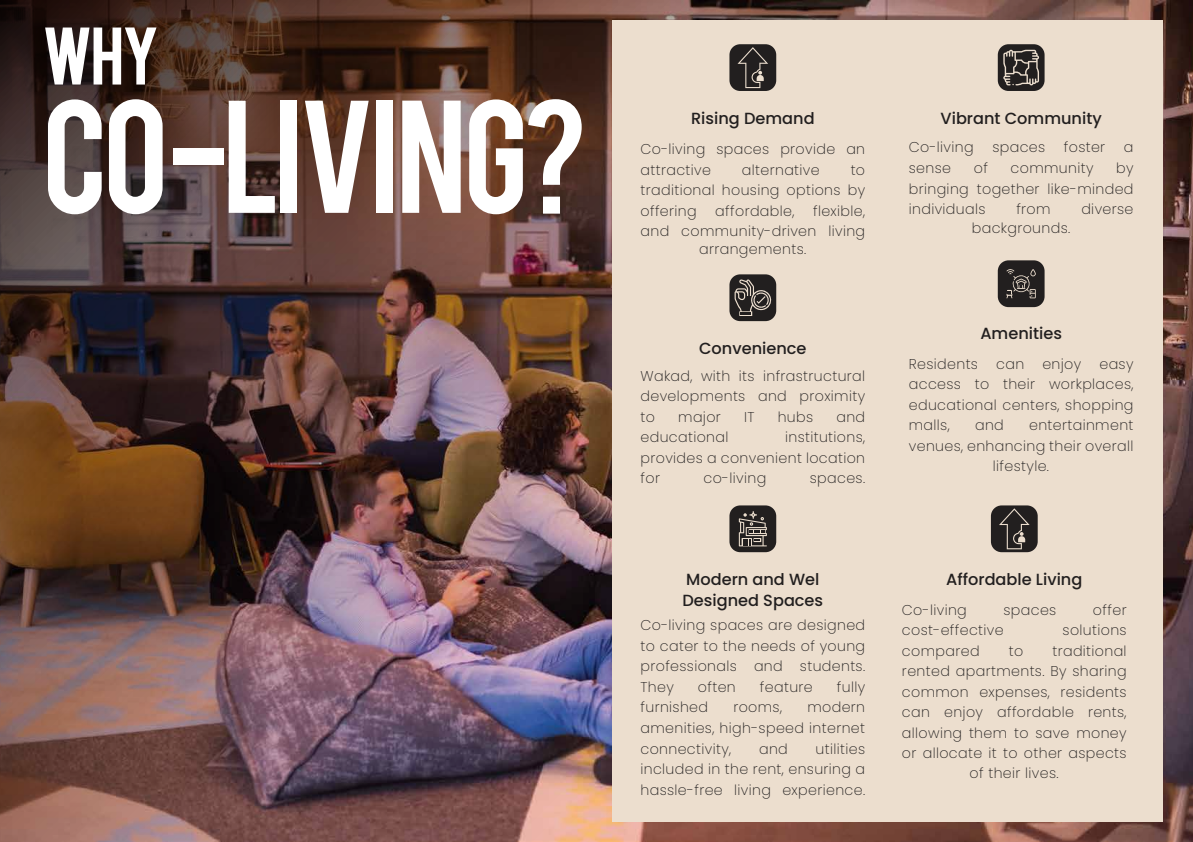
<style>
.page{position:relative;width:1193px;height:842px;background:#fff}
.page>*{position:absolute;margin:0;border:0;box-sizing:border-box;transform-origin:0 0}
.t1{font:126px "Bebas";letter-spacing:-.03em;color:#fff}
.t2{font:64.1px "Bebas";color:#fff}
.t3{font:500 16.1px/20.7px "Poppins";color:#221f1f}
.t4{font:200 14.2px/20.5px "Poppins";letter-spacing:.025em;color:#221f1f;text-align:justify}
</style>
<div class="page">
<img style="left:0;top:0;width:1192px;height:842px">
<div style="left:611px;top:20px;width:550px;height:802px;background:#ecdece"></div>
<svg style="left:729px;top:44px;width:47px;height:47px;background:#3e3a38"></svg>
<svg style="left:729px;top:274px;width:47px;height:47px;background:#4a4541"></svg>
<svg style="left:729px;top:505px;width:47px;height:47px;background:#4a4541"></svg>
<svg style="left:997px;top:44px;width:47px;height:47px;background:#4f4a46"></svg>
<svg style="left:997px;top:260px;width:47px;height:47px;background:#3d3937"></svg>
<svg style="left:990px;top:505px;width:47px;height:47px;background:#403c39"></svg>
<h2 class="t2" style="left:42px;top:9px;width:119px">Why</h2>
<h1 class="t1" style="left:42px;top:65px;width:546px">CO -LIVING?</h1>
<p class="t3" style="left:691px;top:108px;width:125px">Rising Demand</p>
<p class="t4" style="left:640px;top:139px;width:226px">Co-living spaces provide an attractive</p>
<p class="t4" style="left:741px;top:159px;width:79px">alternative</p>
<p class="t4" style="left:640px;top:159px;width:226px;text-indent:210px">to traditional housing options by offering</p>
<p class="t4" style="left:640px;top:200px;width:226px;text-align:right">flexible,<br>and community-driven living</p>
<p class="t4" style="left:699px;top:239px;width:109px">arrangements.</p>
<p class="t4" style="left:715px;top:200px;width:81px">affordable,</p>
<p class="t3" style="left:699px;top:338px;width:109px">Convenience</p>
<p class="t4" style="left:640px;top:366px;width:226px">Wakad, with its infrastructural developments and proximity to</p>
<p class="t4" style="left:678px;top:407px;width:44px">major</p>
<p class="t4" style="left:744px;top:407px;width:12px">IT</p>
<p class="t4" style="left:777px;top:407px;width:37px">hubs</p>
<p class="t4" style="left:836px;top:407px;width:30px">and</p>
<p class="t4" style="left:640px;top:427px;width:89px">educational</p>
<p class="t4" style="left:640px;top:427px;width:226px;text-indent:144px">institutions, provides a convenient location for</p>
<p class="t4" style="left:703px;top:468px;width:64px">co-living</p>
<p class="t4" style="left:809px;top:468px;width:57px">spaces.</p>
<p class="t3" style="left:682px;top:569px;width:142px">Modern and Wel<br>Designed Spaces</p>
<p class="t4" style="left:640px;top:615px;width:226px">Co-living spaces are designed to cater to the needs of young professionals and students.<br>They</p>
<p class="t4" style="left:697px;top:677px;width:39px">often</p>
<p class="t4" style="left:759px;top:677px;width:54px">feature</p>
<p class="t4" style="left:836px;top:677px;width:30px">fully</p>
<p class="t4" style="left:640px;top:697px;width:69px">furnished</p>
<p class="t4" style="left:733px;top:697px;width:50px">rooms,</p>
<p class="t4" style="left:640px;top:697px;width:226px;text-indent:167px">modern amenities, high-speed internet connectivity,</p>
<p class="t4" style="left:640px;top:738px;width:226px;text-indent:175px">utilities included in the rent, ensuring a hassle-free living experience.</p>
<p class="t4" style="left:759px;top:738px;width:30px">and</p>
<p class="t3" style="left:940px;top:108px;width:163px">Vibrant Community</p>
<p class="t4" style="left:908px;top:137px;width:66px">Co-living</p>
<p class="t4" style="left:992px;top:137px;width:54px">spaces</p>
<p class="t4" style="left:1063px;top:137px;width:43px">foster</p>
<p class="t4" style="left:1123px;top:137px;width:11px">a</p>
<p class="t4" style="left:908px;top:158px;width:44px">sense</p>
<p class="t4" style="left:973px;top:158px;width:16px">of</p>
<p class="t4" style="left:1010px;top:158px;width:84px">community</p>
<p class="t4" style="left:908px;top:158px;width:226px;text-indent:207px">by bringing together like-minded individuals</p>
<p class="t4" style="left:1016px;top:199px;width:36px">from</p>
<p class="t4" style="left:1081px;top:199px;width:54px">diverse</p>
<p class="t4" style="left:971px;top:217px;width:100px">backgrounds.</p>
<p class="t3" style="left:980px;top:323px;width:83px">Amenities</p>
<p class="t4" style="left:908px;top:354px;width:71px">Residents</p>
<p class="t4" style="left:995px;top:354px;width:29px">can</p>
<p class="t4" style="left:1042px;top:354px;width:40px">enjoy</p>
<p class="t4" style="left:908px;top:354px;width:226px;text-indent:190px">easy access to their workplaces, educational centers, shopping malls,</p>
<p class="t4" style="left:908px;top:415px;width:226px;text-align:right">entertainment<br>venues, enhancing their overall</p>
<p class="t4" style="left:974px;top:415px;width:30px">and</p>
<p class="t4" style="left:992px;top:456px;width:58px">lifestyle.</p>
<p class="t3" style="left:946px;top:569px;width:138px">Affordable Living</p>
<p class="t4" style="left:901px;top:599px;width:66px">Co-living</p>
<p class="t4" style="left:1003px;top:599px;width:54px">spaces</p>
<p class="t4" style="left:1092px;top:599px;width:35px">offer</p>
<p class="t4" style="left:901px;top:620px;width:103px">cost-effective</p>
<p class="t4" style="left:1062px;top:620px;width:65px">solutions</p>
<p class="t4" style="left:901px;top:641px;width:79px">compared</p>
<p class="t4" style="left:1008px;top:641px;width:16px">to</p>
<p class="t4" style="left:901px;top:641px;width:226px;text-indent:150px">traditional rented apartments. By sharing common expenses, residents can enjoy affordable rents, allowing them to save money or allocate it to other aspects</p>
<p class="t4" style="left:969px;top:763px;width:91px">of their lives.</p>
</div>
